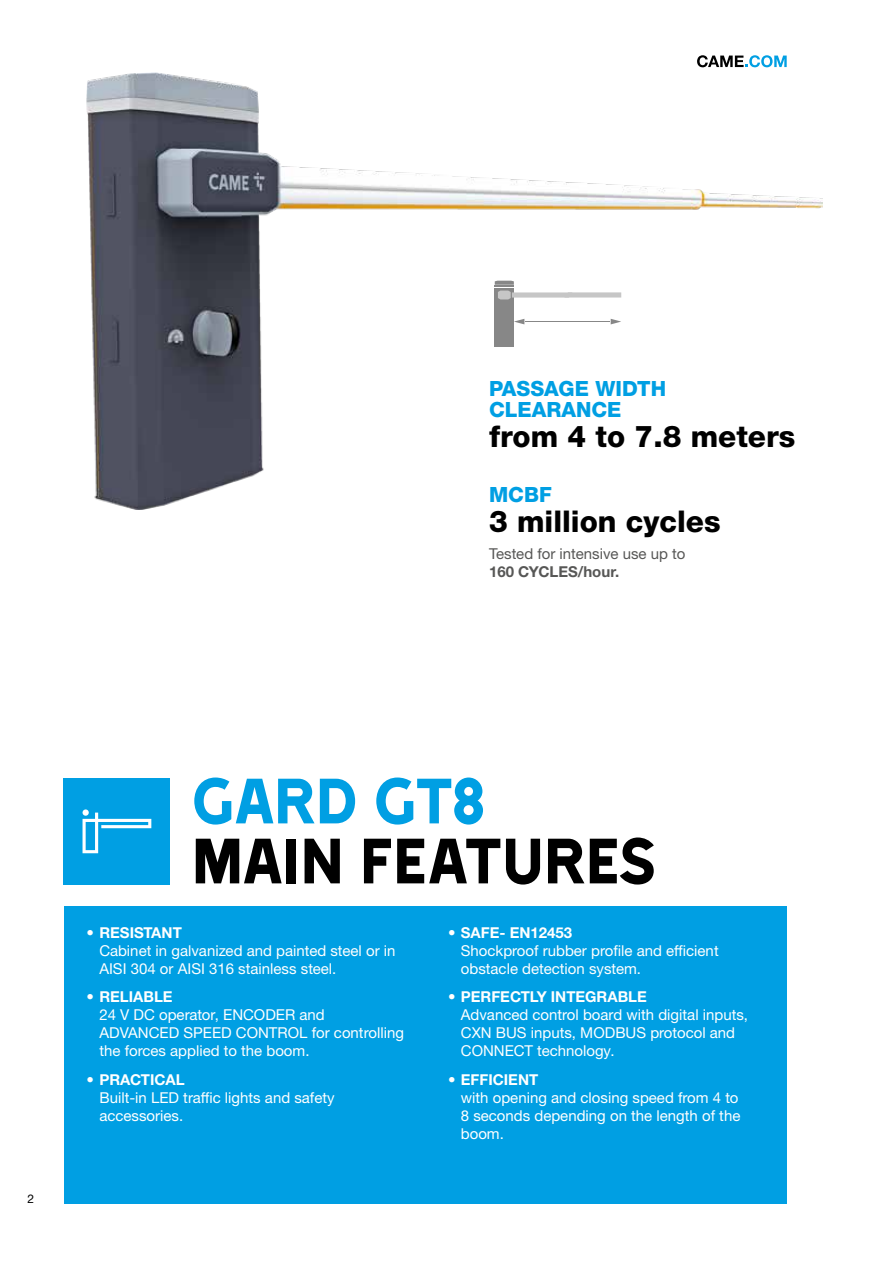
<style>
.page{position:relative;width:893px;height:1263px;background:#fff}
.page>*{position:absolute;margin:0;border:0;box-sizing:border-box;transform-origin:0 0}
.t1{font:73.5px "Came Type";letter-spacing:-.025em;color:#000}
.t2{font:73.5px "Came Type";letter-spacing:-.025em;color:#009fe3}
.t3{font:800 30px "Helvetica Neue LTW1 G";color:#000}
.t4{font:800 21px/21px "Helvetica Neue LTW1 G";color:#009fe3}
.t5{font:15px/18px "Helvetica Neue LTW1 G";color:#fff}
.t6{font:700 15px "Helvetica Neue LTW1 G";color:#fff}
.t7{font:15px "Helvetica Neue LTW1 G";color:#575756}
.t8{font:700 15px "Helvetica Neue LTW1 G";color:#575756}
.t9{font:12px "Helvetica Neue LTW1 G";color:#000}
</style>
<div class="page">
<img style="left:87px;top:73px;width:735px;height:436px">
<svg style="left:697px;top:55px;width:90px;height:12px"></svg>
<div style="left:64px;top:906px;width:723px;height:297px;background:#009fe3"></div>
<div style="left:64px;top:778px;width:106px;height:106px;background:#009fe3"></div>
<svg style="left:83px;top:812px;width:68px;height:41px"></svg>
<div style="left:83px;top:809px;width:6px;height:7px;background:#fff;border-radius:50%"></div>
<div style="left:495px;top:288px;width:19px;height:59px;background:#878787"></div>
<svg style="left:495px;top:281px;width:126px;height:18px"></svg>
<svg style="left:514px;top:319px;width:10px;height:5px"></svg>
<svg style="left:611px;top:319px;width:10px;height:5px"></svg>
<hr style="left:525px;top:321px;width:85px;height:1px;background:#878787">
<h3 class="t4" style="left:489px;top:378px;width:179px">PASSAGE WIDTH<br>CLEARANCE</h3>
<h2 class="t3" style="left:489px;top:418px;width:308px">from 4 to 7.8 meters</h2>
<h3 class="t4" style="left:489px;top:484px;width:64px">MCBF</h3>
<h2 class="t3" style="left:489px;top:503px;width:233px">3 million cycles</h2>
<p class="t7" style="left:489px;top:545px;width:198px">Tested for intensive use up to</p>
<p class="t8" style="left:489px;top:563px;width:132px">160 CYCLES/hour.</p>
<p class="t9" style="left:28px;top:1192px;width:8px">2</p>
<h1 class="t2" style="left:191px;top:762px;width:297px">GARD GT8</h1>
<h1 class="t1" style="left:191px;top:822px;width:466px">MAIN FEATURES</h1>
<p class="t6" style="left:87px;top:923px;width:97px">• RESISTANT</p>
<p class="t5" style="left:99px;top:941px;width:298px">Cabinet in galvanized and painted steel or in<br>AISI 304 or AISI 316 stainless steel.</p>
<p class="t6" style="left:87px;top:988px;width:88px">• RELIABLE</p>
<p class="t5" style="left:99px;top:1006px;width:306px">24 V DC operator, ENCODER and<br>ADVANCED SPEED CONTROL for controlling the forces applied to the boom.</p>
<p class="t6" style="left:87px;top:1070px;width:99px">• PRACTICAL</p>
<p class="t5" style="left:99px;top:1088px;width:237px">Built-in LED traffic lights and safety accessories.</p>
<p class="t6" style="left:448px;top:923px;width:126px">• SAFE- EN12453</p>
<p class="t5" style="left:461px;top:941px;width:259px">Shockproof rubber profile and efficient obstacle detection system.</p>
<p class="t6" style="left:448px;top:988px;width:200px">• PERFECTLY INTEGRABLE</p>
<p class="t5" style="left:461px;top:1006px;width:289px">Advanced control board with digital inputs,<br>CXN BUS inputs, MODBUS protocol and<br>CONNECT technology.</p>
<p class="t6" style="left:448px;top:1070px;width:92px">• EFFICIENT</p>
<p class="t5" style="left:461px;top:1088px;width:281px">with opening and closing speed from 4 to<br>8 seconds depending on the length of the boom.</p>
</div>
